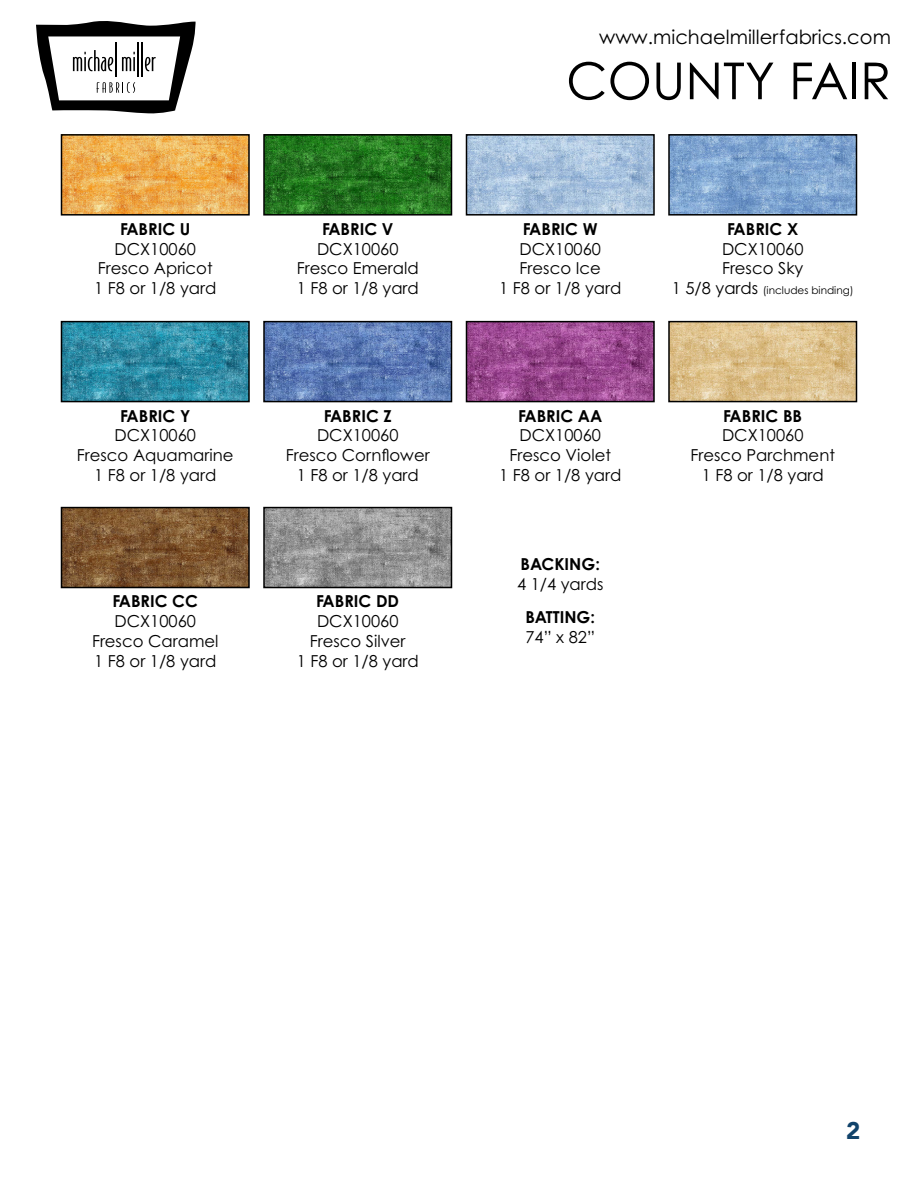
<style>
.page{position:relative;width:918px;height:1188px;background:#fff}
.page>*{position:absolute;margin:0;border:0;box-sizing:border-box;transform-origin:0 0}
.t1{font:51px "Century Gothic Pro";color:#000}
.t2{font:900 24px "Avenir";color:#11436b}
.t3{font:19.5px "Century Gothic Pro";color:#000}
.t4{font:16.5px/19.8px "Century Gothic Pro";color:#000;text-align:center}
.t5{font:700 16.5px "Century Gothic Pro";color:#000}
.t6{font:10.5px "Century Gothic Pro";color:#000}
.s1{font-size:16.5px}
</style>
<div class="page">
<svg style="left:36px;top:21px;width:160px;height:93px"></svg>
<img style="left:64px;top:137px;width:183px;height:76px">
<div style="left:61px;top:134px;width:189px;height:82px;border:2px solid #000"></div>
<img style="left:266px;top:137px;width:183px;height:76px">
<div style="left:263px;top:134px;width:189px;height:82px;border:2px solid #000"></div>
<img style="left:469px;top:137px;width:183px;height:76px">
<div style="left:466px;top:134px;width:189px;height:82px;border:2px solid #000"></div>
<img style="left:671px;top:137px;width:183px;height:76px">
<div style="left:668px;top:134px;width:189px;height:82px;border:2px solid #000"></div>
<img style="left:64px;top:324px;width:183px;height:75px">
<div style="left:61px;top:321px;width:189px;height:81px;border:2px solid #000"></div>
<img style="left:266px;top:324px;width:183px;height:75px">
<div style="left:263px;top:321px;width:189px;height:81px;border:2px solid #000"></div>
<img style="left:469px;top:324px;width:183px;height:75px">
<div style="left:466px;top:321px;width:189px;height:81px;border:2px solid #000"></div>
<img style="left:671px;top:324px;width:183px;height:75px">
<div style="left:668px;top:321px;width:189px;height:81px;border:2px solid #000"></div>
<img style="left:64px;top:510px;width:183px;height:75px">
<div style="left:61px;top:507px;width:189px;height:81px;border:2px solid #000"></div>
<img style="left:266px;top:510px;width:183px;height:75px">
<div style="left:263px;top:507px;width:189px;height:81px;border:2px solid #000"></div>
<p class="t5" style="left:120px;top:219px;width:72px">FABRIC U</p>
<p class="t4" style="left:94px;top:239px;width:124px">DCX10060<br>Fresco Apricot<br>1 F8 or 1/8 yard</p>
<p class="t5" style="left:120px;top:405px;width:72px">FABRIC Y</p>
<p class="t4" style="left:77px;top:425px;width:158px">DCX10060<br>Fresco Aquamarine<br>1 F8 or 1/8 yard</p>
<p class="t5" style="left:112px;top:591px;width:87px">FABRIC CC</p>
<p class="t4" style="left:92px;top:611px;width:128px">DCX10060<br>Fresco Caramel<br>1 F8 or 1/8 yard</p>
<p class="t5" style="left:322px;top:219px;width:73px">FABRIC V</p>
<p class="t4" style="left:297px;top:239px;width:124px">DCX10060<br>Fresco Emerald<br>1 F8 or 1/8 yard</p>
<p class="t5" style="left:324px;top:405px;width:70px">FABRIC Z</p>
<p class="t4" style="left:286px;top:425px;width:145px">DCX10060<br>Fresco Cornflower<br>1 F8 or 1/8 yard</p>
<p class="t5" style="left:316px;top:591px;width:84px">FABRIC DD</p>
<p class="t4" style="left:297px;top:611px;width:124px">DCX10060<br>Fresco Silver<br>1 F8 or 1/8 yard</p>
<p class="t3" style="left:599px;top:25px;width:293px">www.michaelmillerfabrics.com</p>
<h1 class="t1" style="left:566px;top:50px;width:326px">COUNTY FAIR</h1>
<p class="t5" style="left:523px;top:219px;width:76px">FABRIC W</p>
<p class="t4" style="left:499px;top:239px;width:124px">DCX10060<br>Fresco Ice<br>1 F8 or 1/8 yard</p>
<p class="t5" style="left:518px;top:405px;width:86px">FABRIC AA</p>
<p class="t4" style="left:499px;top:425px;width:124px">DCX10060<br>Fresco Violet<br>1 F8 or 1/8 yard</p>
<p class="t5" style="left:521px;top:554px;width:81px">BACKING:</p>
<p class="t4" style="left:517px;top:574px;width:88px">4 1/4 yards</p>
<p class="t5" style="left:525px;top:607px;width:71px">BATTING:</p>
<p class="t4" style="left:525px;top:627px;width:71px">74” x 82”</p>
<p class="t5" style="left:727px;top:219px;width:73px">FABRIC X</p>
<p class="t4" style="left:722px;top:239px;width:83px;text-align:left">DCX10060<br>Fresco Sky</p>
<p class="t6" style="left:672px;top:284px;width:183px"><span class="s1">1 5/8 yards</span> (includes binding)</p>
<p class="t5" style="left:723px;top:405px;width:80px">FABRIC BB</p>
<p class="t4" style="left:690px;top:425px;width:146px">DCX10060<br>Fresco Parchment<br>1 F8 or 1/8 yard</p>
<h2 class="t2" style="left:846px;top:1110px;width:16px">2</h2>
</div>
